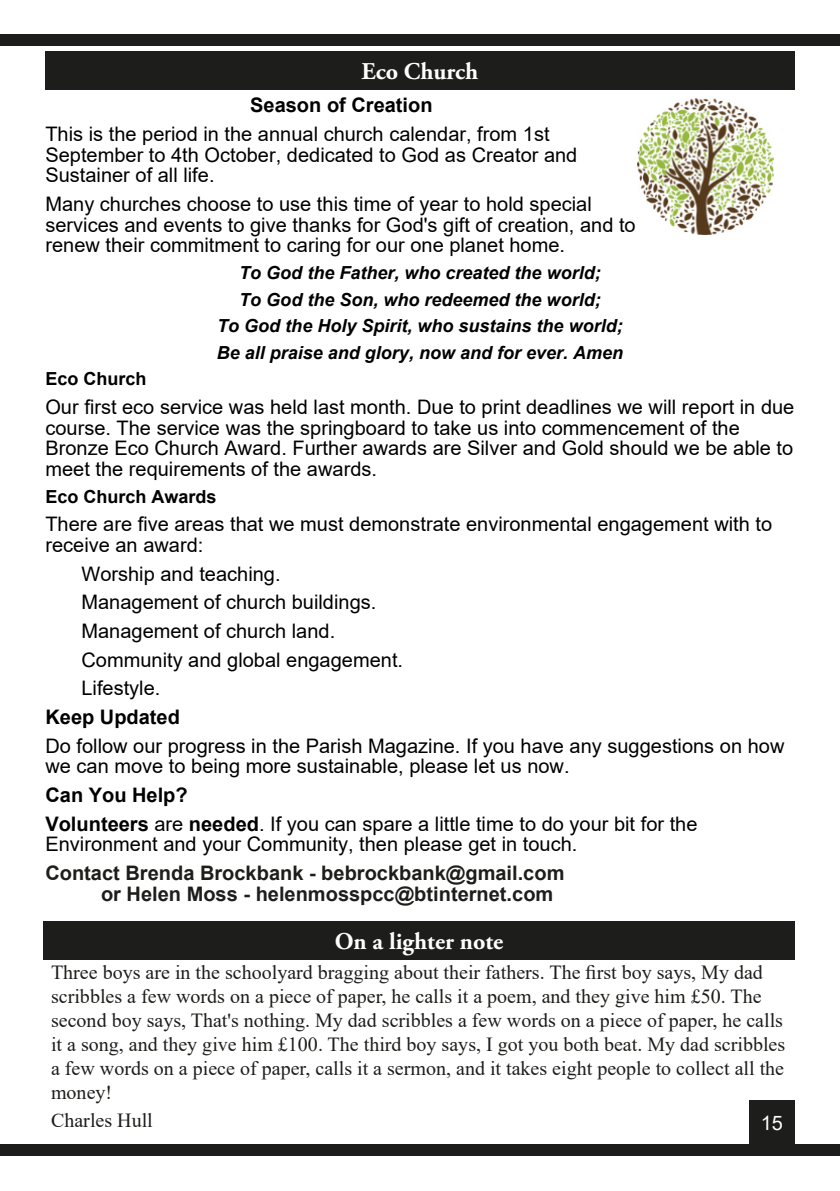
<style>
.page{position:relative;width:840px;height:1191px;background:#fff}
.page>*{position:absolute;margin:0;border:0;box-sizing:border-box;transform-origin:0 0}
.t1{font:700 24px "Adobe Garamond Pro";color:#fff}
.t2{font:20px/20.6px "Arial";color:#000}
.t3{font:20px/24px "Times New Roman";color:#1d1d1b}
.t4{font:700 20px/20.6px "Arial";color:#1d1d1b}
.t5{font:700 20px "Arial";color:#000}
.t6{font:20px "Arial";color:#fff}
.t7{font:italic 700 18px/26.6px "Arial";color:#000;text-align:center}
.t8{font:700 18px "Arial";color:#000}
.s1{font-weight:700}
</style>
<div class="page">
<div style="left:748px;top:1100px;width:46px;height:45px;background:#1d1d1b"></div>
<div style="left:0;top:34px;width:839px;height:11px;background:#1d1d1b"></div>
<div style="left:0;top:1144px;width:839px;height:12px;background:#1d1d1b"></div>
<div style="left:45px;top:51px;width:749px;height:39px;background:#1d1d1b"></div>
<div style="left:43px;top:920px;width:751px;height:39px;background:#1d1d1b"></div>
<img style="left:637px;top:98px;width:136px;height:136px">
<p class="t1" style="left:361px;top:61px;width:118px">Eco Church</p>
<p class="t5" style="left:250px;top:98px;width:184px">Season of Creation</p>
<p class="t2" style="left:45px;top:126px;width:533px">This is the period in the annual church calendar, from 1st<br>September to 4th October, dedicated to God as Creator and<br>Sustainer of all life.</p>
<p class="t2" style="left:45px;top:196px;width:591px">Many churches choose to use this time of year to hold special services and events to give thanks for God's gift of creation, and to renew their commitment to caring for our one planet home.</p>
<p class="t7" style="left:216px;top:261px;width:408px">To God the Father, who created the world;<br>To God the Son, who redeemed the world;<br>To God the Holy Spirit, who sustains the world; Be all praise and glory, now and for ever. Amen</p>
<p class="t8" style="left:45px;top:372px;width:103px">Eco Church</p>
<p class="t2" style="left:45px;top:398px;width:750px">Our first eco service was held last month. Due to print deadlines we will report in due course. The service was the springboard to take us into commencement of the Bronze Eco Church Award. Further awards are Silver and Gold should we be able to meet the requirements of the awards.</p>
<p class="t8" style="left:45px;top:489px;width:173px">Eco Church Awards</p>
<p class="t2" style="left:45px;top:516px;width:727px">There are five areas that we must demonstrate environmental engagement with to receive an award:</p>
<p class="t2" style="left:81px;top:561px;width:323px;line-height:28.6px">Worship and teaching.<br>Management of church buildings.<br>Management of church land.<br>Community and global engagement.<br>Lifestyle.</p>
<p class="t5" style="left:45px;top:709px;width:136px">Keep Updated</p>
<p class="t2" style="left:45px;top:737px;width:740px">Do follow our progress in the Parish Magazine. If you have any suggestions on how we can move to being more sustainable, please let us now.</p>
<p class="t2" style="left:45px;top:782px;width:653px;line-height:28.6px"><span class="s1">Can You Help?<br>Volunteers</span> are <span class="s1">needed</span>. If you can spare a little time to do your bit for the</p>
<p class="t2" style="left:45px;top:835px;width:533px">Environment and your Community, then please get in touch.</p>
<p class="t4" style="left:101px;top:864px;width:464px;text-indent:-56px">Contact Brenda Brockbank - bebrockbank@gmail.com or Helen Moss - helenmosspcc@btinternet.com</p>
<p class="t1" style="left:334px;top:931px;width:170px">On a lighter note</p>
<p class="t3" style="left:51px;top:962px;width:735px">Three boys are in the schoolyard bragging about their fathers. The first boy says, My dad scribbles a few words on a piece of paper, he calls it a poem, and they give him £50. The second boy says, That's nothing. My dad scribbles a few words on a piece of paper, he calls it a song, and they give him £100. The third boy says, I got you both beat. My dad scribbles a few words on a piece of paper, calls it a sermon, and it takes eight people to collect all the money!</p>
<p class="t3" style="left:51px;top:1110px;width:103px">Charles Hull</p>
<p class="t6" style="left:760px;top:1115px;width:24px">15</p>
</div>
